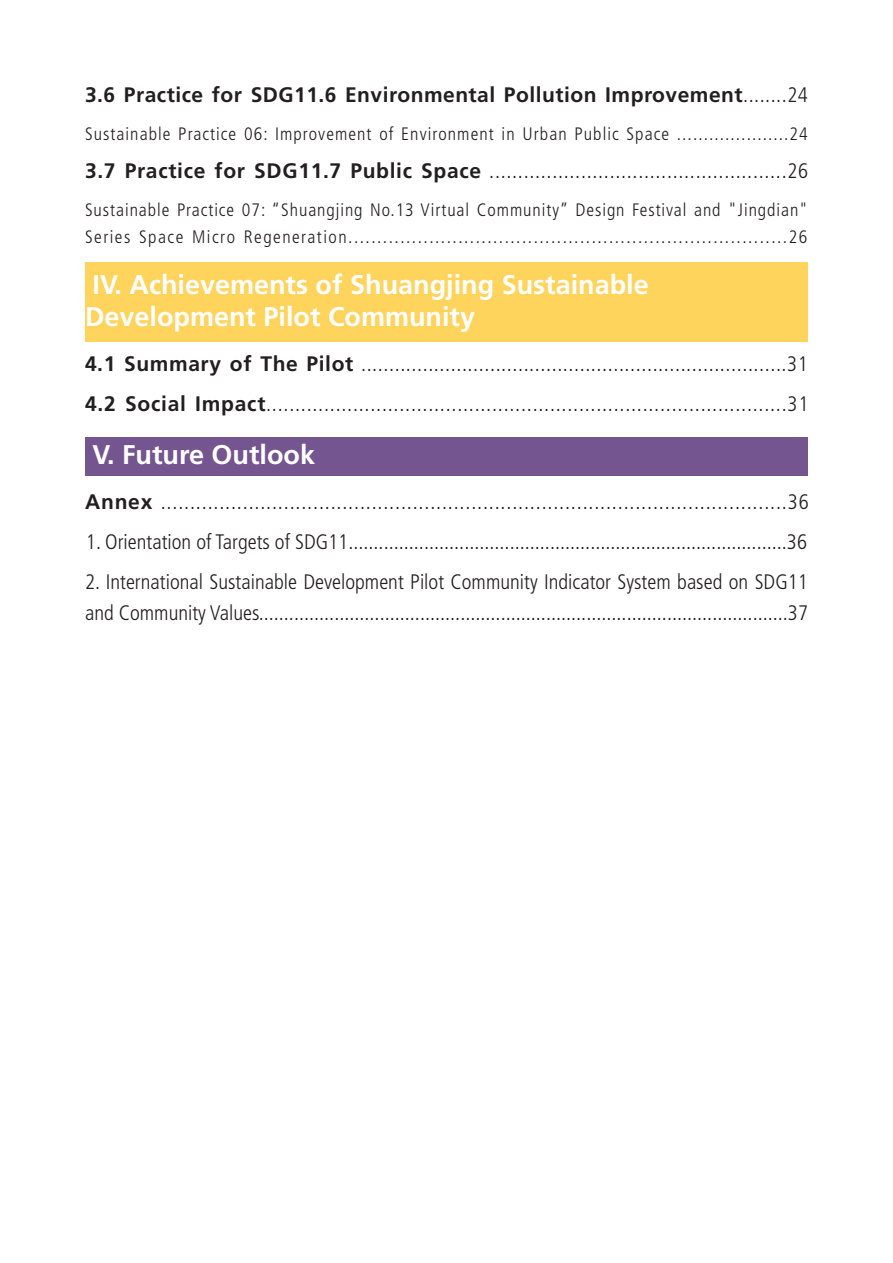
<style>
.page{position:relative;width:893px;height:1263px;background:#fff}
.page>*{position:absolute;margin:0;border:0;box-sizing:border-box;transform-origin:0 0}
.t1{font:700 27px/32.4px "Frutiger LT Std";color:#fff}
.t2{font:300 condensed 21px/31.5px "Frutiger LT Std";color:#231f20}
.t3{font:700 21px "Frutiger LT Std";letter-spacing:.025em;color:#231f20}
.t4{font:300 condensed 18px/27px "Frutiger LT Std";letter-spacing:.06em;color:#231f20}
.s1{font-weight:300;font-stretch:condensed}
.s2{font-weight:700;font-stretch:normal}
</style>
<div class="page">
<div style="left:85px;top:437px;width:723px;height:38px;background:#745590"></div>
<div style="left:85px;top:262px;width:723px;height:79px;background:#ffd45c"></div>
<p class="t3" style="left:85px;top:83px;width:724px">3.6 Practice for SDG11.6 Environmental Pollution Improvement<span class="s1">........24</span></p>
<p class="t4" style="left:85px;top:121px;width:724px">Sustainable Practice 06: Improvement of Environment in Urban Public Space .....................24</p>
<p class="t2" style="left:85px;top:155px;width:725px"><span class="s2">3.7 Practice for SDG11.7 Public Space</span> ....................................................26</p>
<p class="t4" style="left:85px;top:196px;width:724px">Sustainable Practice 07: “Shuangjing No.13 Virtual Community” Design Festival and "Jingdian"<br>Series Space Micro Regeneration............................................................................26</p>
<p class="t1" style="left:85px;top:269px;width:565px">IV. Achievements of Shuangjing Sustainable<br>Development Pilot Community</p>
<p class="t2" style="left:85px;top:348px;width:724px"><span class="s2">4.1 Summary of The Pilot</span> ............................................................................31</p>
<p class="t2" style="left:85px;top:388px;width:725px"><span class="s2">4.2 Social Impact</span>..........................................................................................31</p>
<p class="t1" style="left:93px;top:439px;width:224px">V. Future Outlook</p>
<p class="t2" style="left:85px;top:486px;width:725px"><span class="s2">Annex</span> ...........................................................................................................36</p>
<p class="t2" style="left:86px;top:526px;width:723px">1. Orientation of Targets of SDG11.......................................................................................36</p>
<p class="t2" style="left:85px;top:566px;width:725px">2. International Sustainable Development Pilot Community Indicator System based on SDG11 and Community Values.........................................................................................................37</p>
</div>
